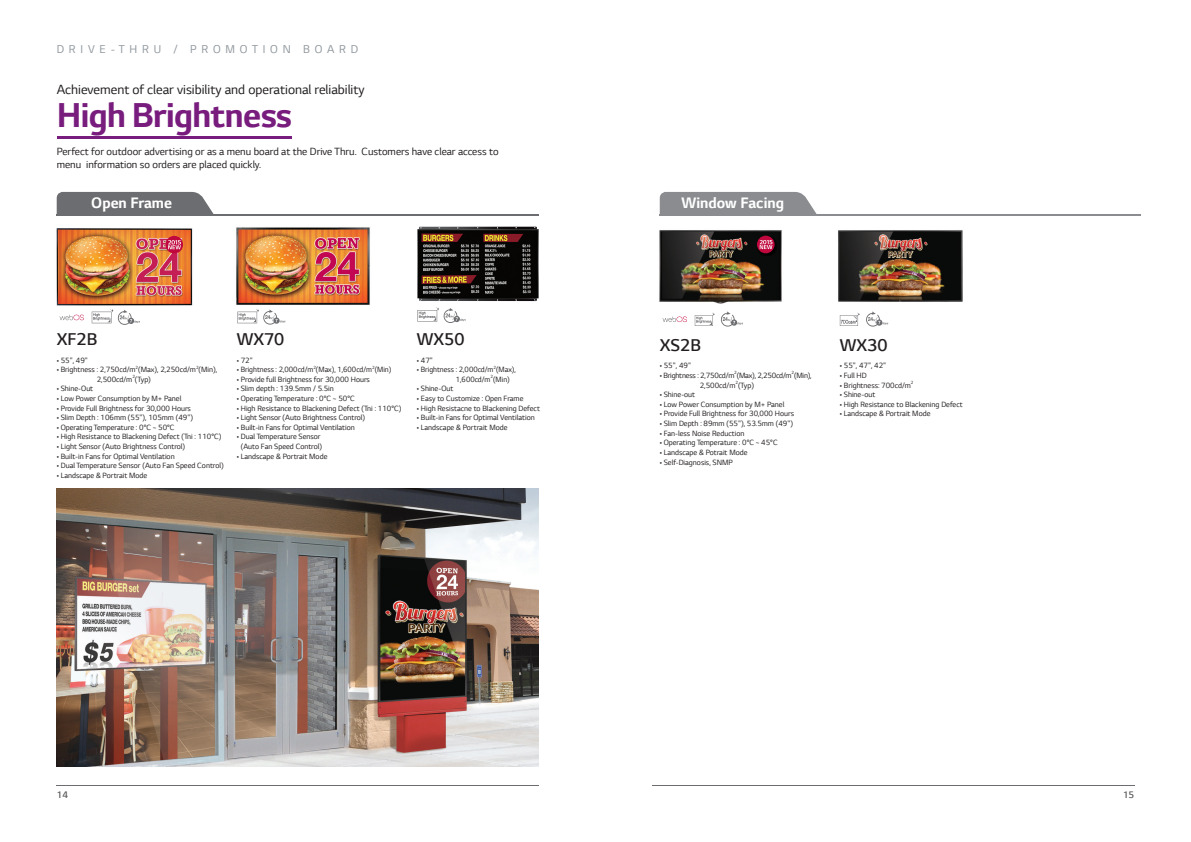
<style>
.page{position:relative;width:1191px;height:842px;background:#fff}
.page>*{position:absolute;margin:0;border:0;box-sizing:border-box;transform-origin:0 0}
.t1{font:700 36.4px "LG Smart";letter-spacing:-.015em;color:#781d7d}
.t2{font:300 18px "LG Smart";color:#231f20}
.t3{font:700 16px "LG Smart";color:#fff}
.t4{font:14px "LG Smart";color:#231f20}
.t5{font:12px "LG Smart";letter-spacing:.4em;color:#90979d}
.t6{font:11px/13px "LG Smart";color:#231f20}
.t7{font:300 10px "LG Smart";color:#57585a}
.t8{font:8px/9.6px "LG Smart";color:#231f20;text-align:center}
.t9{font:8px "LG Smart";letter-spacing:-.025em;color:#231f20}
.t10{font:4.7px "LG Smart";color:#231f20}
</style>
<div class="page">
<hr style="left:652px;top:785px;width:482px;height:1px;background:#6c6d70">
<hr style="left:57px;top:785px;width:482px;height:1px;background:#6c6d70">
<hr style="left:57px;top:136px;width:235px;height:3px;background:#781d7d">
<div style="left:57px;top:192px;width:157px;height:22px;background:#6c6d70"></div>
<hr style="left:57px;top:214px;width:482px;height:1px;background:#6c6d70">
<img style="left:56px;top:228px;width:137px;height:78px">
<img style="left:236px;top:227px;width:134px;height:78px">
<img style="left:417px;top:226px;width:122px;height:75px">
<svg style="left:237px;top:309px;width:48px;height:16px"></svg>
<svg style="left:417px;top:307px;width:49px;height:16px"></svg>
<svg style="left:92px;top:309px;width:48px;height:16px"></svg>
<svg style="left:60px;top:315px;width:24px;height:5px"></svg>
<svg style="left:165px;top:236px;width:18px;height:17px"></svg>
<svg style="left:168px;top:240px;width:13px;height:9px"></svg>
<img style="left:57px;top:488px;width:482px;height:278px">
<img style="left:659px;top:212px;width:131px;height:92px">
<div style="left:660px;top:192px;width:157px;height:22px;background:#8a8c8f"></div>
<hr style="left:660px;top:214px;width:481px;height:1px;background:#8a8c8f">
<img style="left:838px;top:230px;width:125px;height:72px">
<svg style="left:840px;top:311px;width:48px;height:16px"></svg>
<img style="left:757px;top:236px;width:20px;height:20px">
<div style="left:757px;top:236px;width:17px;height:17px;background:#c0073e;border-radius:50%"></div>
<svg style="left:759px;top:240px;width:13px;height:9px"></svg>
<svg style="left:695px;top:311px;width:48px;height:16px"></svg>
<svg style="left:662px;top:316px;width:25px;height:6px"></svg>
<h3 class="t5" style="left:57px;top:42px;width:303px">DRIVE-THRU / PROMOTION BOARD</h3>
<h3 class="t4" style="left:57px;top:81px;width:309px">Achievement of clear visibility and operational reliability</h3>
<h1 class="t1" style="left:57px;top:93px;width:237px">High Brightness</h1>
<h3 class="t6" style="left:57px;top:145px;width:443px">Perfect for outdoor advertising or as a menu board at the Drive Thru. Customers have clear access to menu information so orders are placed quickly.</h3>
<h3 class="t3" style="left:91px;top:194px;width:82px">Open Frame</h3>
<h3 class="t3" style="left:681px;top:194px;width:104px">Window Facing</h3>
<h2 class="t2" style="left:57px;top:328px;width:42px">XF2B</h2>
<p class="t8" style="left:57px;top:355px;width:33px">• 55", 49"</p>
<p class="t8" style="left:57px;top:365px;width:162px">• Brightness : 2,750cd/m (Max), 2,250cd/m (Min),</p>
<p class="t10" style="left:136px;top:364px;width:4px">2</p>
<p class="t10" style="left:196px;top:364px;width:4px">2</p>
<p class="t8" style="left:97px;top:374px;width:56px">2,500cd/m (Typ)</p>
<p class="t10" style="left:132px;top:374px;width:4px">2</p>
<p class="t8" style="left:57px;top:384px;width:38px">• Shine-Out</p>
<p class="t8" style="left:57px;top:394px;width:126px">• Low Power Consumption by M+ Panel</p>
<p class="t8" style="left:57px;top:403px;width:136px">• Provide Full Brightness for 30,000 Hours</p>
<p class="t8" style="left:57px;top:413px;width:138px">• Slim Depth : 106mm (55"), 105mm (49")</p>
<p class="t8" style="left:57px;top:422px;width:119px">• Operating Temperature : 0°C ~ 50°C</p>
<p class="t8" style="left:57px;top:432px;width:166px">• High Resistance to Blackening Defect (Tni : 110°C)</p>
<p class="t8" style="left:57px;top:442px;width:130px">• Light Sensor (Auto Brightness Control)</p>
<p class="t8" style="left:57px;top:451px;width:119px">• Built-in Fans for Optimal Ventilation</p>
<p class="t8" style="left:57px;top:461px;width:169px">• Dual Temperature Sensor (Auto Fan Speed Control)</p>
<p class="t8" style="left:57px;top:470px;width:92px">• Landscape &amp; Portrait Mode</p>
<h2 class="t2" style="left:237px;top:328px;width:49px">WX70</h2>
<p class="t8" style="left:237px;top:355px;width:18px">• 72"</p>
<p class="t8" style="left:237px;top:365px;width:156px">• Brightness : 2,000cd/m (Max), 1,600cd/m (Min)</p>
<p class="t10" style="left:313px;top:364px;width:4px">2</p>
<p class="t10" style="left:372px;top:364px;width:4px">2</p>
<p class="t8" style="left:237px;top:374px;width:135px">• Provide full Brightness for 30,000 Hours</p>
<p class="t8" style="left:237px;top:384px;width:98px">• Slim depth : 139.5mm / 5.5in</p>
<p class="t8" style="left:237px;top:394px;width:119px">• Operating Temperature : 0°C ~ 50°C</p>
<p class="t8" style="left:237px;top:403px;width:166px">• High Resistance to Blackening Defect (Tni : 110°C)</p>
<p class="t8" style="left:237px;top:413px;width:130px">• Light Sensor (Auto Brightness Control)</p>
<p class="t8" style="left:237px;top:422px;width:119px">• Built-in Fans for Optimal Ventilation</p>
<p class="t8" style="left:237px;top:432px;width:87px">• Dual Temperature Sensor (Auto Fan Speed Control)</p>
<p class="t8" style="left:237px;top:451px;width:92px">• Landscape &amp; Portrait Mode</p>
<h2 class="t2" style="left:417px;top:328px;width:49px">WX50</h2>
<p class="t8" style="left:417px;top:355px;width:18px">• 47"</p>
<p class="t8" style="left:417px;top:365px;width:100px">• Brightness : 2,000cd/m (Max),</p>
<p class="t10" style="left:493px;top:364px;width:4px">2</p>
<p class="t8" style="left:456px;top:374px;width:55px">1,600cd/m (Min)</p>
<p class="t10" style="left:490px;top:374px;width:4px">2</p>
<p class="t8" style="left:417px;top:384px;width:38px">• Shine-Out</p>
<p class="t8" style="left:417px;top:394px;width:108px">• Easy to Customize : Open Frame</p>
<p class="t8" style="left:417px;top:403px;width:125px">• High Resistacne to Blackening Defect</p>
<p class="t8" style="left:417px;top:413px;width:119px">• Built-in Fans for Optimal Ventilation</p>
<p class="t8" style="left:417px;top:422px;width:92px">• Landscape &amp; Portrait Mode</p>
<h2 class="t2" style="left:660px;top:334px;width:43px">XS2B</h2>
<p class="t8" style="left:660px;top:361px;width:33px">• 55", 49"</p>
<p class="t9" style="left:660px;top:371px;width:153px">• Brightness : 2,750cd/m (Max), 2,250cd/m (Min),</p>
<p class="t10" style="left:734px;top:370px;width:4px">2</p>
<p class="t10" style="left:791px;top:370px;width:4px">2</p>
<p class="t8" style="left:700px;top:380px;width:56px">2,500cd/m (Typ)</p>
<p class="t10" style="left:735px;top:380px;width:4px">2</p>
<p class="t8" style="left:660px;top:390px;width:37px">• Shine-out</p>
<p class="t8" style="left:660px;top:399px;width:126px">• Low Power Consumption by M+ Panel</p>
<p class="t8" style="left:660px;top:409px;width:136px">• Provide Full Brightness for 30,000 Hours</p>
<p class="t8" style="left:660px;top:419px;width:135px">• Slim Depth : 89mm (55"), 53.5mm (49")</p>
<p class="t8" style="left:660px;top:428px;width:86px">• Fan-less Noise Reduction</p>
<p class="t8" style="left:660px;top:438px;width:119px">• Operating Temperature : 0°C ~ 45°C</p>
<p class="t8" style="left:660px;top:447px;width:89px">• Landscape &amp; Potrait Mode</p>
<p class="t8" style="left:660px;top:457px;width:75px">• Self-Diagnosis, SNMP</p>
<h2 class="t2" style="left:840px;top:334px;width:49px">WX30</h2>
<p class="t8" style="left:840px;top:361px;width:48px">• 55", 47", 42"</p>
<p class="t8" style="left:840px;top:371px;width:28px">• Full HD</p>
<p class="t8" style="left:840px;top:380px;width:73px">• Brightness: 700cd/m</p>
<p class="t10" style="left:911px;top:380px;width:4px">2</p>
<p class="t8" style="left:840px;top:390px;width:37px">• Shine-out</p>
<p class="t8" style="left:840px;top:399px;width:124px">• High Resistance to Blackening Defect</p>
<p class="t8" style="left:840px;top:409px;width:92px">• Landscape &amp; Portrait Mode</p>
<p class="t7" style="left:57px;top:788px;width:13px">14</p>
<p class="t7" style="left:1123px;top:788px;width:13px">15</p>
</div>
